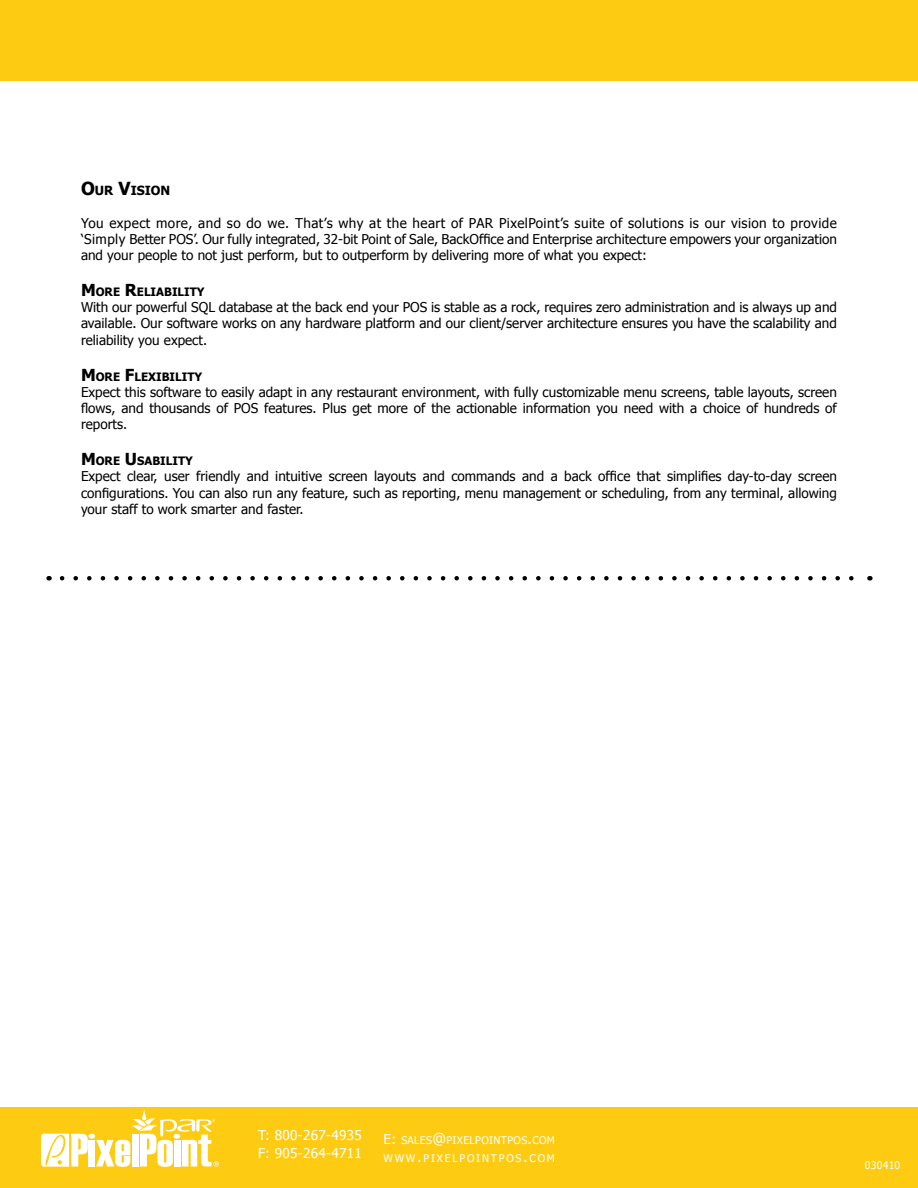
<style>
.page{position:relative;width:918px;height:1188px;background:#fff}
.page>*{position:absolute;margin:0;border:0;box-sizing:border-box;transform-origin:0 0}
.t1{font:13.5px/16.2px "Tahoma";color:#000;text-align:justify}
.t2{font:13.5px/18px "Tahoma";letter-spacing:.025em;color:#fff}
.t3{font:700 12.6px "Tahoma";color:#000}
.t4{font:700 11.55px "Tahoma";color:#000}
.t5{font:10.5px/18px "Tahoma";letter-spacing:.035em;color:#fff}
.t6{font:10.5px "Tahoma";letter-spacing:.025em;color:#fff}
.s1{font-size:18px}
.s2{font-size:16.5px}
.s3{font-size:13.5px}
.s4{font-size:15px}
</style>
<div class="page">
<div style="left:0;top:0;width:918px;height:81px;background:#fdcc12"></div>
<div style="left:0;top:1107px;width:918px;height:81px;background:#fdcc12"></div>
<svg style="left:41px;top:1110px;width:178px;height:57px"></svg>
<svg style="left:62px;top:576px;width:792px;height:4px"></svg>
<p class="t3" style="left:81px;top:182px;width:91px"><span class="s1">O</span>UR <span class="s1">V</span>ISION</p>
<p class="t1" style="left:81px;top:214px;width:757px">You expect more, and so do we. That’s why at the heart of PAR PixelPoint’s suite of solutions is our vision to provide ‘Simply Better POS’. Our fully integrated, 32-bit Point of Sale, BackOffice and Enterprise architecture empowers your organization and your people to not just perform, but to outperform by delivering more of what you expect:</p>
<p class="t4" style="left:81px;top:284px;width:125px"><span class="s2">M</span> ORE <span class="s2">R</span>ELIABILITY</p>
<p class="t1" style="left:81px;top:299px;width:757px">With our powerful SQL database at the back end your POS is stable as a rock, requires zero administration and is always up and available. Our software works on any hardware platform and our client/server architecture ensures you have the scalability and reliability you expect.</p>
<p class="t4" style="left:81px;top:368px;width:123px"><span class="s2">M</span> ORE <span class="s2">F</span>LEXIBILITY</p>
<p class="t1" style="left:81px;top:383px;width:757px">Expect this software to easily adapt in any restaurant environment, with fully customizable menu screens, table layouts, screen flows, and thousands of POS features. Plus get more of the actionable information you need with a choice of hundreds of reports.</p>
<p class="t4" style="left:81px;top:453px;width:113px"><span class="s2">M</span> ORE <span class="s2">U</span> SABILITY</p>
<p class="t1" style="left:81px;top:468px;width:758px">Expect clear, user friendly and intuitive screen layouts and commands and a back office that simplifies day-to-day screen configurations. You can also run any feature, such as reporting, menu management or scheduling, from any terminal, allowing your staff to work smarter and faster.</p>
<p class="t2" style="left:258px;top:1126px;width:105px">T: 800-267-4935<br>F: 905-264-4711</p>
<p class="t5" style="left:383px;top:1130px;width:173px"><span class="s3">E:</span> SALES<span class="s4">@</span>PIXELPOINTPOS<span class="s4">.</span>COM<br>WWW<span class="s4">.</span>PIXELPOINTPOS<span class="s4">.</span>COM</p>
<p class="t6" style="left:865px;top:1158px;width:37px">030410</p>
</div>
